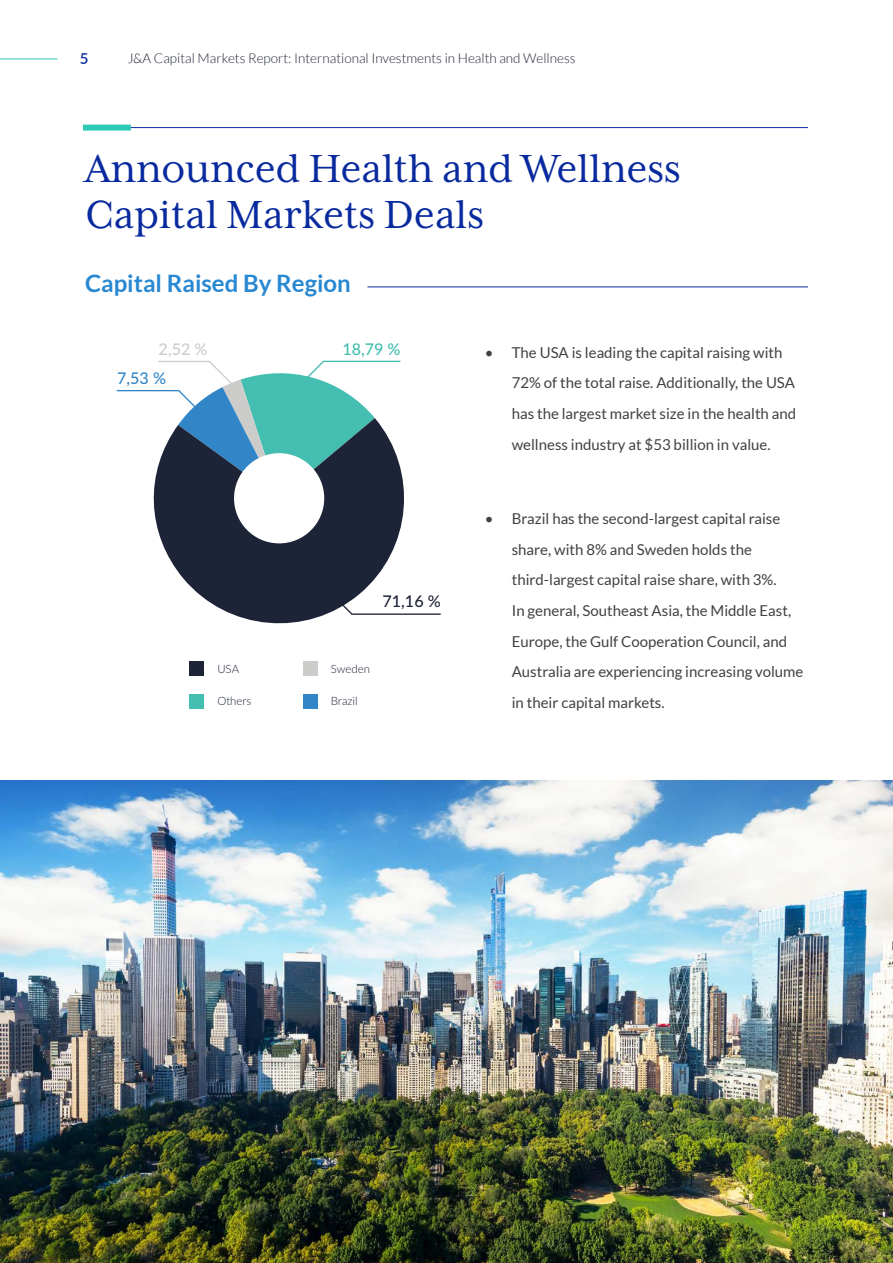
<style>
.page{position:relative;width:893px;height:1263px;background:#fff}
.page>*{position:absolute;margin:0;border:0;box-sizing:border-box;transform-origin:0 0}
.t1{font:45px/45.9px "Mrs Eaves XL Serif OT";color:#092a9e;scale:.96 1}
.t2{font:700 24px "Lato";color:#2888d2}
.t3{font:500 16.05px "Lato";color:#44beb0}
.t4{font:500 16.05px "Lato";color:#1e2438}
.t5{font:500 16.05px "Lato";color:#cccccb}
.t6{font:500 16.05px "Lato";color:#3286c7}
.t7{font:15px/30.6px "Lato";color:#414042}
.t8{font:600 15px "Lato";color:#092a9e}
.t9{font:300 13.5px "Lato";color:#1f2437}
.t10{font:300 11.4px "Lato";color:#1e2437}
</style>
<div class="page">
<hr style="left:367px;top:287px;width:441px;height:1px;background:#092a9e">
<hr style="left:107px;top:127px;width:701px;height:1px;background:#092a9e">
<div style="left:83px;top:125px;width:48px;height:6px;background:#2cc9b6"></div>
<svg style="left:153px;top:476px;width:251px;height:148px;fill:#1e2438"></svg>
<div style="left:190px;top:662px;width:14px;height:14px;background:#1e2438"></div>
<div style="left:190px;top:694px;width:14px;height:14px;background:#44beb0"></div>
<div style="left:303px;top:662px;width:15px;height:14px;background:#cccccb"></div>
<div style="left:303px;top:694px;width:15px;height:14px;background:#3286c7"></div>
<div style="left:234px;top:453px;width:90px;height:90px;background:#fff;border-radius:50%"></div>
<svg style="left:116px;top:360px;width:286px;height:138px"></svg>
<svg style="left:324px;top:586px;width:117px;height:29px"></svg>
<hr style="left:0;top:59px;width:57px;height:1px;background:#2cc9b6">
<img style="left:0;top:780px;width:893px;height:483px">
<p class="t8" style="left:80px;top:48px;width:10px">5</p>
<p class="t9" style="left:128px;top:51px;width:450px">J&amp;A Capital Markets Report: International Investments in Health and Wellness</p>
<h1 class="t1" style="left:85px;top:146px;width:622px">Announced Health and Wellness<br>Capital Markets Deals</h1>
<h2 class="t2" style="left:85px;top:269px;width:267px">Capital Raised By Region</h2>
<p class="t5" style="left:159px;top:338px;width:50px">2,52 %</p>
<p class="t3" style="left:342px;top:338px;width:60px">18,79 %</p>
<p class="t6" style="left:117px;top:366px;width:50px">7,53 %</p>
<p class="t10" style="left:217px;top:660px;width:23px">USA</p>
<p class="t10" style="left:217px;top:693px;width:36px">Others</p>
<p class="t4" style="left:383px;top:590px;width:60px">71,16 %</p>
<p class="t10" style="left:331px;top:660px;width:41px">Sweden</p>
<p class="t10" style="left:331px;top:693px;width:28px">Brazil</p>
<p class="t7" style="left:512px;top:337px;width:286px;text-indent:-27px">• The USA is leading the capital raising with 72% of the total raise. Additionally, the USA has the largest market size in the health and wellness industry at $53 billion in value.</p>
<p class="t7" style="left:512px;top:503px;width:293px;text-indent:-27px">• Brazil has the second-largest capital raise share, with 8% and Sweden holds the third-largest capital raise share, with 3%.<br>In general, Southeast Asia, the Middle East, Europe, the Gulf Cooperation Council, and Australia are experiencing increasing volume in their capital markets.</p>
</div>
